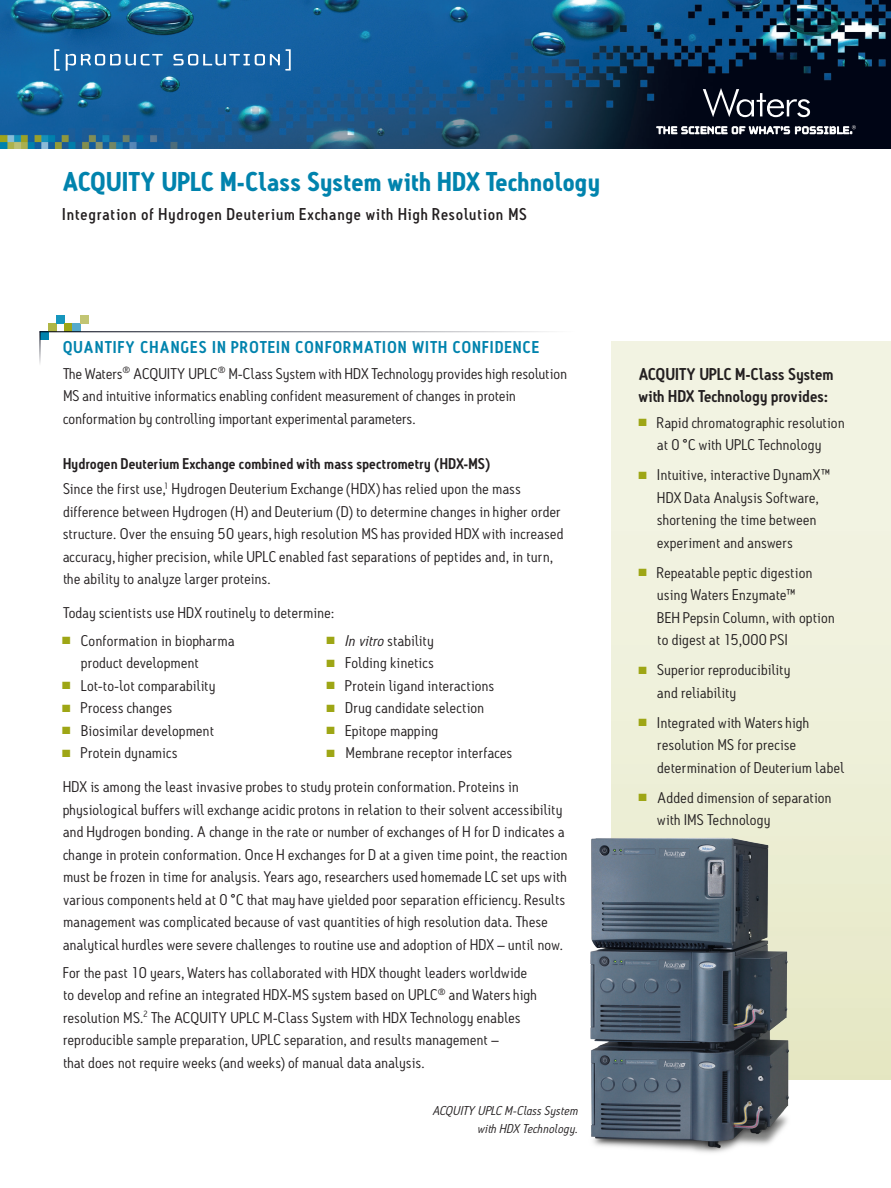
<style>
.page{position:relative;width:891px;height:1188px;background:#fff}
.page>*{position:absolute;margin:0;border:0;box-sizing:border-box;transform-origin:0 0}
.t1{font:700 26.25px "Antitled OT";letter-spacing:.025em;color:#0083ad}
.t2{font:500 16.5px "Antitled OT";letter-spacing:.055em;color:#231f20}
.t3{font:600 16.5px "Antitled OT";letter-spacing:.08em;color:#0083ad}
.t4{font:600 16.5px/22.5px "Antitled OT";letter-spacing:.02em;color:#231f20}
.t5{font:15px/22.5px "Antitled OT";letter-spacing:.02em;color:#231f20;scale:1.05 1}
.t6{font:italic 12.3px/18.8px "Antitled OT";letter-spacing:.015em;color:#231f20;text-align:right;scale:1.05 1}
.s1{font-weight:600}
.s2{color:#9ea615}
.s3{font-style:italic}
</style>
<div class="page">
<img style="left:0;top:0;width:891px;height:148px">
<svg style="left:657px;top:125px;width:199px;height:9px"></svg>
<svg style="left:703px;top:88px;width:107px;height:29px;background:#3a3e4a"></svg>
<svg style="left:54px;top:49px;width:6px;height:22px"></svg>
<svg style="left:66px;top:54px;width:97px;height:17px;background:#4a86b8"></svg>
<svg style="left:173px;top:49px;width:118px;height:22px;background:#3c7bb1"></svg>
<div style="left:40px;top:331px;width:8px;height:9px;background:#0083ad"></div>
<div style="left:48px;top:323px;width:8px;height:8px;background:#b0b646"></div>
<div style="left:56px;top:315px;width:8px;height:8px;background:#1696bd"></div>
<div style="left:64px;top:323px;width:8px;height:8px;background:#9ea615"></div>
<div style="left:72px;top:323px;width:8px;height:8px;background:#56aacb"></div>
<div style="left:80px;top:315px;width:8px;height:8px;background:#c2c573"></div>
<hr style="left:39px;top:331px;width:2px;height:68px;background:#000515">
<hr style="left:39px;top:331px;width:567px;height:1px;background:#000515">
<div style="left:612px;top:342px;width:279px;height:738px;background:linear-gradient(to bottom,#f5f6e8,#e7e9c6)"></div>
<img style="left:590px;top:825px;width:215px;height:328px">
<h1 class="t1" style="left:62px;top:165px;width:539px">ACQUITY UPLC M-Class System with HDX Technology</h1>
<p class="t2" style="left:62px;top:204px;width:466px">Integration of Hydrogen Deuterium Exchange with High Resolution MS</p>
<p class="t3" style="left:63px;top:337px;width:477px">QUANTIFY CHANGES IN PROTEIN CONFORMATION WITH CONFIDENCE</p>
<p class="t5" style="left:63px;top:362px;width:481px">The Waters<sup>®</sup> ACQUITY UPLC<sup>®</sup> M-Class System with HDX Technology provides high resolution<br>MS and intuitive informatics enabling confident measurement of changes in protein conformation by controlling important experimental parameters.</p>
<p class="t5" style="left:63px;top:450px;width:437px;line-height:25.5px"><span class="s1">Hydrogen Deuterium Exchange combined with mass spectrometry (HDX-MS)<br></span>Since the first use,<sup>1</sup> Hydrogen Deuterium Exchange (HDX) has relied upon the mass</p>
<p class="t5" style="left:63px;top:500px;width:478px">difference between Hydrogen (H) and Deuterium (D) to determine changes in higher order structure. Over the ensuing 50 years, high resolution MS has provided HDX with increased accuracy, higher precision, while UPLC enabled fast separations of peptides and, in turn, the ability to analyze larger proteins.</p>
<p class="t5" style="left:63px;top:601px;width:260px">Today scientists use HDX routinely to determine:</p>
<p class="t5" style="left:81px;top:629px;width:147px;text-indent:-19px"><span class="s2">■</span> Conformation in biopharma product development</p>
<p class="t5" style="left:62px;top:674px;width:147px"><span class="s2">■</span> Lot-to-lot comparability</p>
<p class="t5" style="left:62px;top:696px;width:106px"><span class="s2">■</span> Process changes</p>
<p class="t5" style="left:62px;top:719px;width:146px"><span class="s2">■</span> Biosimilar development</p>
<p class="t5" style="left:62px;top:741px;width:111px"><span class="s2">■</span> Protein dynamics</p>
<p class="t5" style="left:327px;top:629px;width:104px"><span class="s2">■</span> <span class="s3">In vitro</span> stability</p>
<p class="t5" style="left:327px;top:651px;width:104px"><span class="s2">■</span> Folding kinetics</p>
<p class="t5" style="left:327px;top:674px;width:161px"><span class="s2">■</span> Protein ligand interactions</p>
<p class="t5" style="left:327px;top:696px;width:152px"><span class="s2">■</span> Drug candidate selection</p>
<p class="t5" style="left:327px;top:719px;width:108px"><span class="s2">■</span> Epitope mapping</p>
<p class="t5" style="left:327px;top:741px;width:178px"><span class="s2">■</span> Membrane receptor interfaces</p>
<p class="t5" style="left:63px;top:775px;width:482px">HDX is among the least invasive probes to study protein conformation. Proteins in physiological buffers will exchange acidic protons in relation to their solvent accessibility and Hydrogen bonding. A change in the rate or number of exchanges of H for D indicates a change in protein conformation. Once H exchanges for D at a given time point, the reaction must be frozen in time for analysis. Years ago, researchers used homemade LC set ups with various components held at 0 °C that may have yielded poor separation efficiency. Results management was complicated because of vast quantities of high resolution data. These analytical hurdles were severe challenges to routine use and adoption of HDX – until now.</p>
<p class="t5" style="left:63px;top:961px;width:453px">For the past 10 years, Waters has collaborated with HDX thought leaders worldwide to develop and refine an integrated HDX-MS system based on UPLC<sup>®</sup> and Waters high resolution MS.<sup>2</sup> The ACQUITY UPLC M-Class System with HDX Technology enables reproducible sample preparation, UPLC separation, and results management –<br>that does not require weeks (and weeks) of manual data analysis.</p>
<p class="t6" style="left:433px;top:1101px;width:140px">ACQUITY UPLC M-Class System with HDX Technology.</p>
<p class="t4" style="left:638px;top:362px;width:196px">ACQUITY UPLC M-Class System with HDX Technology provides:</p>
<p class="t5" style="left:638px;top:411px;width:198px;text-align:center"><span class="s2">■</span> Rapid chromatographic resolution at 0 °C with UPLC Technology</p>
<p class="t5" style="left:657px;top:464px;width:166px;text-indent:-19px"><span class="s2">■</span> Intuitive, interactive DynamX™<br>HDX Data Analysis Software, shortening the time between experiment and answers</p>
<p class="t5" style="left:657px;top:561px;width:171px;text-indent:-19px"><span class="s2">■</span> Repeatable peptic digestion using Waters Enzymate™<br>BEH Pepsin Column, with option to digest at 15,000 PSI</p>
<p class="t5" style="left:657px;top:659px;width:128px;text-indent:-19px"><span class="s2">■</span> Superior reproducibility and reliability</p>
<p class="t5" style="left:657px;top:711px;width:179px;text-indent:-19px"><span class="s2">■</span> Integrated with Waters high resolution MS for precise determination of Deuterium label</p>
<p class="t5" style="left:657px;top:786px;width:168px;text-indent:-19px"><span class="s2">■</span> Added dimension of separation with IMS Technology</p>
</div>
